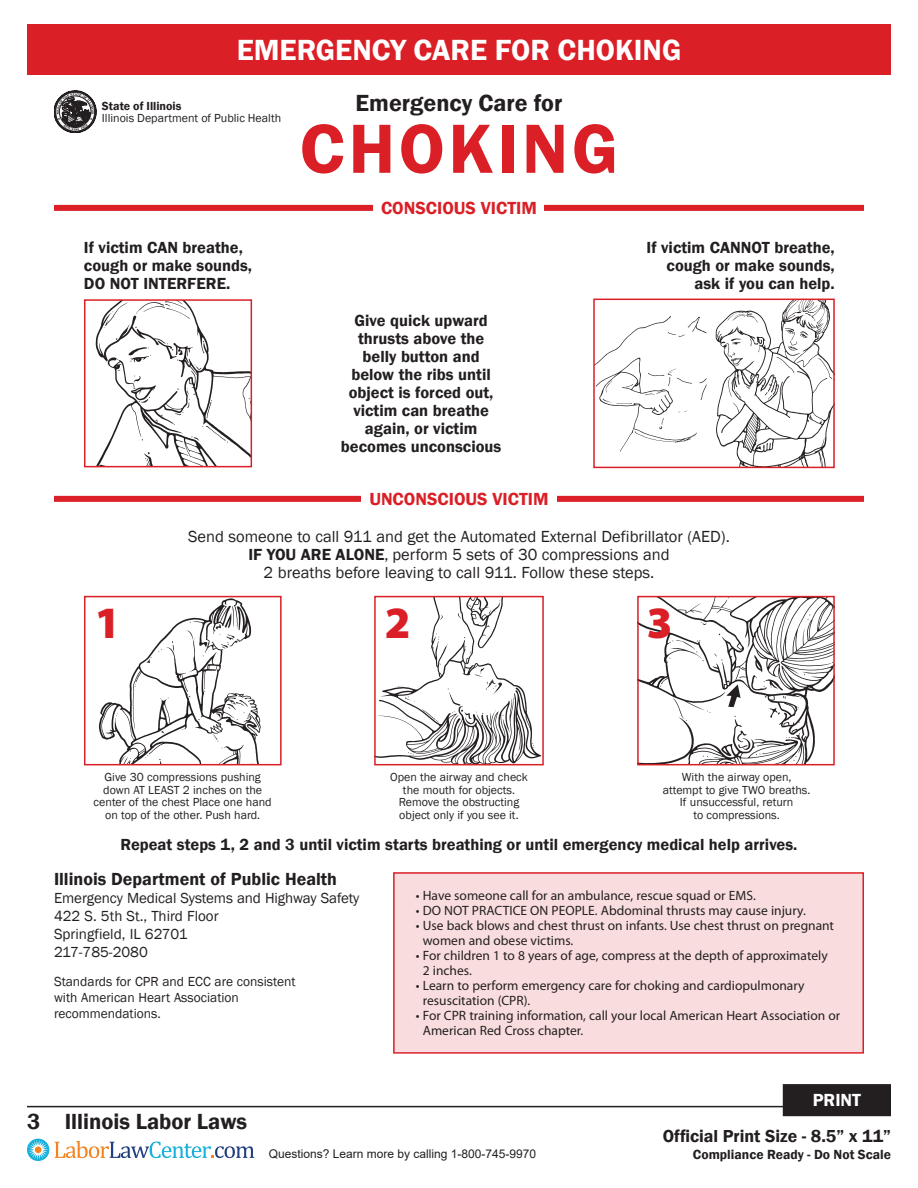
<style>
.page{position:relative;width:918px;height:1188px;background:#fff}
.page>*{position:absolute;margin:0;border:0;box-sizing:border-box;transform-origin:0 0}
.t1{font:600 72px "Franklin Gothic";letter-spacing:.05em;color:#da1f26}
.t2{font:900 45px "Myriad Pro";color:#da1f26}
.t3{font:600 30px "Franklin Gothic";color:#fff}
.t4{font:600 24px "Franklin Gothic";color:#231f20}
.t5{font:600 22.5px "Franklin Gothic";color:#231f20}
.t6{font:600 18px "Franklin Gothic";color:#231f20}
.t7{font:600 18px "Franklin Gothic";color:#da1f26}
.t8{font:600 18px "Franklin Gothic";color:#fff}
.t9{font:600 17.85px "Franklin Gothic";color:#231f20}
.t10{font:600 16.5px "Franklin Gothic";color:#231f20}
.t11{font:16.5px/18px "Franklin Gothic";color:#231f20;text-align:center}
.t12{font:15px "Franklin Gothic";letter-spacing:-.005em;color:#231f20}
.t13{font:600 13.65px "Franklin Gothic";color:#231f20}
.t14{font:13.5px/15px "Myriad Pro";color:#231f20}
.t15{font:13.5px/16.2px "Franklin Gothic";color:#231f20}
.t16{font:12px/12.8px "Franklin Gothic";color:#231f20;text-align:center}
.t17{font:12px "Arial";color:#231f20}
.t18{font:600 12px "Franklin Gothic";color:#231f20}
.s1{font-weight:600}
</style>
<div class="page">
<hr style="left:27px;top:1106px;width:864px;height:1px;background:#231f20">
<svg style="left:27px;top:1139px;width:22px;height:22px"></svg>
<div style="left:35px;top:1146px;width:7px;height:7px;background:#f58320;border-radius:50%"></div>
<svg style="left:55px;top:1141px;width:199px;height:17px"></svg>
<div style="left:784px;top:1086px;width:106px;height:29px;background:#231f20"></div>
<div style="left:783px;top:1084px;width:108px;height:32px;border:3px solid #231f20"></div>
<div style="left:27px;top:24px;width:864px;height:50px;background:#da1f26"></div>
<svg style="left:54px;top:91px;width:42px;height:42px"></svg>
<div style="left:54px;top:496px;width:810px;height:6px;background:#da1f26"></div>
<div style="left:361px;top:485px;width:196px;height:27px;background:#fff"></div>
<div style="left:54px;top:205px;width:810px;height:6px;background:#da1f26"></div>
<div style="left:374px;top:194px;width:170px;height:27px;background:#fff"></div>
<img style="left:95px;top:302px;width:154px;height:162px">
<div style="left:84px;top:299px;width:168px;height:168px;border:2px solid #da1f26"></div>
<img style="left:596px;top:302px;width:236px;height:163px">
<div style="left:593px;top:299px;width:242px;height:169px;border:2px solid #da1f26"></div>
<img style="left:99px;top:599px;width:162px;height:163px">
<div style="left:84px;top:596px;width:198px;height:169px;border:2px solid #da1f26"></div>
<img style="left:377px;top:599px;width:164px;height:163px">
<div style="left:374px;top:596px;width:170px;height:169px;border:2px solid #da1f26"></div>
<img style="left:640px;top:599px;width:192px;height:163px">
<div style="left:637px;top:596px;width:198px;height:169px;border:2px solid #da1f26"></div>
<div style="left:394px;top:873px;width:469px;height:179px;background:#f9ddde"></div>
<div style="left:393px;top:872px;width:471px;height:182px;border:2px solid #da1f26"></div>
<p class="t3" style="left:237px;top:31px;width:446px">EMERGENCY CARE FOR CHOKING</p>
<p class="t18" style="left:102px;top:98px;width:81px">State of Illinois</p>
<p class="t16" style="left:102px;top:111px;width:181px">Illinois Department of Public Health</p>
<p class="t10" style="left:84px;top:238px;width:160px">If victim CAN breathe,</p>
<p class="t10" style="left:84px;top:256px;width:170px">cough or make sounds,</p>
<p class="t10" style="left:84px;top:274px;width:148px">DO NOT INTERFERE.</p>
<p class="t4" style="left:356px;top:89px;width:208px">Emergency Care for</p>
<p class="t1" style="left:300px;top:104px;width:320px">CHOKING</p>
<p class="t7" style="left:381px;top:197px;width:158px">CONSCIOUS VICTIM</p>
<p class="t10" style="left:355px;top:310px;width:135px">Give quick upward</p>
<p class="t10" style="left:358px;top:328px;width:128px">thrusts above the</p>
<p class="t10" style="left:363px;top:346px;width:119px">belly button and</p>
<p class="t10" style="left:351px;top:364px;width:141px">below the ribs until</p>
<p class="t10" style="left:349px;top:382px;width:146px">object is forced out,</p>
<p class="t10" style="left:353px;top:400px;width:137px">victim can breathe</p>
<p class="t10" style="left:365px;top:418px;width:114px">again, or victim</p>
<p class="t10" style="left:341px;top:436px;width:162px">becomes unconscious</p>
<p class="t7" style="left:369px;top:488px;width:181px">UNCONSCIOUS VICTIM</p>
<p class="t10" style="left:647px;top:238px;width:190px">If victim CANNOT breathe,</p>
<p class="t10" style="left:667px;top:256px;width:170px">cough or make sounds,</p>
<p class="t10" style="left:695px;top:274px;width:142px">ask if you can help.</p>
<p class="t11" style="left:188px;top:528px;width:543px">Send someone to call 911 and get the Automated External Defibrillator (AED).<br><span class="s1">IF YOU ARE ALONE</span>, perform 5 sets of 30 compressions and<br>2 breaths before leaving to call 911. Follow these steps.</p>
<p class="t2" style="left:95px;top:593px;width:27px">1</p>
<p class="t2" style="left:385px;top:593px;width:27px">2</p>
<p class="t2" style="left:647px;top:593px;width:27px">3</p>
<p class="t16" style="left:390px;top:771px;width:139px">Open the airway and check</p>
<p class="t16" style="left:403px;top:784px;width:114px">the mouth for objects.</p>
<p class="t16" style="left:399px;top:796px;width:122px">Remove the obstructing</p>
<p class="t16" style="left:399px;top:809px;width:121px">object only if you see it.</p>
<p class="t16" style="left:105px;top:771px;width:158px">Give 30 compressions pushing</p>
<p class="t16" style="left:103px;top:784px;width:160px">down AT LEAST 2 inches on the</p>
<p class="t16" style="left:94px;top:796px;width:180px">center of the chest Place one hand</p>
<p class="t16" style="left:105px;top:809px;width:157px">on top of the other. Push hard.</p>
<p class="t16" style="left:682px;top:771px;width:111px">With the airway open,</p>
<p class="t16" style="left:663px;top:783px;width:149px">attempt to give TWO breaths.</p>
<p class="t16" style="left:680px;top:796px;width:115px">If unsuccessful, return to compressions.</p>
<p class="t10" style="left:121px;top:834px;width:678px">Repeat steps 1, 2 and 3 until victim starts breathing or until emergency medical help arrives.</p>
<p class="t6" style="left:54px;top:868px;width:284px">Illinois Department of Public Health</p>
<p class="t12" style="left:54px;top:888px;width:307px">Emergency Medical Systems and Highway Safety</p>
<p class="t12" style="left:54px;top:906px;width:166px">422 S. 5th St., Third Floor</p>
<p class="t12" style="left:54px;top:924px;width:135px">Springfield, IL 62701</p>
<p class="t12" style="left:54px;top:942px;width:95px">217-785-2080</p>
<p class="t15" style="left:54px;top:974px;width:243px">Standards for CPR and ECC are consistent with American Heart Association recommendations.</p>
<p class="t14" style="left:416px;top:888px;width:341px">• Have someone call for an ambulance, rescue squad or EMS.</p>
<p class="t14" style="left:416px;top:903px;width:391px">• DO NOT PRACTICE ON PEOPLE. Abdominal thrusts may cause injury.</p>
<p class="t14" style="left:423px;top:918px;width:413px;text-indent:-7px">• Use back blows and chest thrust on infants. Use chest thrust on pregnant women and obese victims.</p>
<p class="t14" style="left:423px;top:948px;width:406px;text-indent:-7px">• For children 1 to 8 years of age, compress at the depth of approximately<br>2 inches.</p>
<p class="t14" style="left:423px;top:978px;width:383px;text-indent:-7px">• Learn to perform emergency care for choking and cardiopulmonary resuscitation (CPR).</p>
<p class="t14" style="left:423px;top:1008px;width:419px;text-indent:-7px">• For CPR training information, call your local American Heart Association or<br>American Red Cross chapter.</p>
<h3 class="t8" style="left:813px;top:1089px;width:50px">PRINT</h3>
<h3 class="t5" style="left:27px;top:1107px;width:222px">3 Illinois Labor Laws</h3>
<p class="t17" style="left:269px;top:1146px;width:269px">Questions? Learn more by calling 1-800-745-9970</p>
<h3 class="t9" style="left:663px;top:1125px;width:230px">Official Print Size - 8.5” x 11”</h3>
<p class="t13" style="left:693px;top:1146px;width:200px">Compliance Ready - Do Not Scale</p>
</div>
